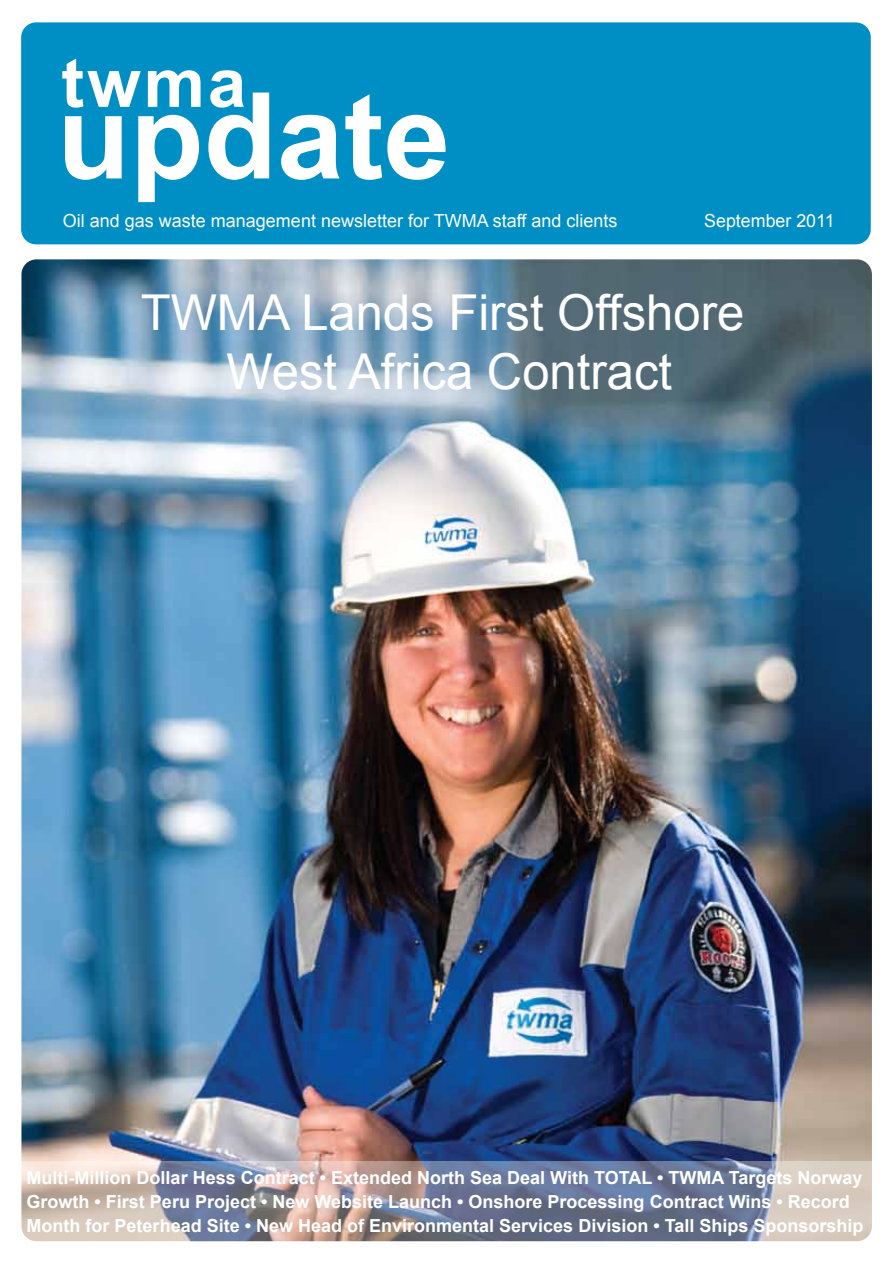
<style>
.page{position:relative;width:893px;height:1263px;background:#fff}
.page>*{position:absolute;margin:0;border:0;box-sizing:border-box;transform-origin:0 0}
.t1{font:700 120px "Arial";color:#fff}
.t2{font:700 69px "Arial";color:#fff}
.t3{font:49.5px/59.4px "Arial";color:#fff;text-align:center}
.t4{font:700 18px/24px "Arial";color:#fff}
.t5{font:18px "Arial";color:#fff}
</style>
<div class="page">
<div style="left:21px;top:22px;width:849px;height:222px;background:#008fc5;border-radius:15px"></div>
<img style="left:21px;top:259px;width:850px;height:902px">
<svg style="left:21px;top:1161px;width:851px;height:81px;background:#9895a0"></svg>
<h2 class="t2" style="left:61px;top:37px;width:186px">twma</h2>
<h1 class="t1" style="left:57px;top:57px;width:395px">update</h1>
<p class="t5" style="left:63px;top:209px;width:556px">Oil and gas waste management newsletter for TWMA staff and clients</p>
<p class="t5" style="left:704px;top:209px;width:132px">September 2011</p>
<h3 class="t3" style="left:141px;top:283px;width:605px">TWMA Lands First Offshore<br>West Africa Contract</h3>
<p class="t4" style="left:27px;top:1166px;width:838px">Multi-Million Dollar Hess Contract • Extended North Sea Deal With TOTAL • TWMA Targets Norway<br>Growth • First Peru Project • New Website Launch • Onshore Processing Contract Wins • Record<br>Month for Peterhead Site • New Head of Environmental Services Division • Tall Ships Sponsorship</p>
</div>
